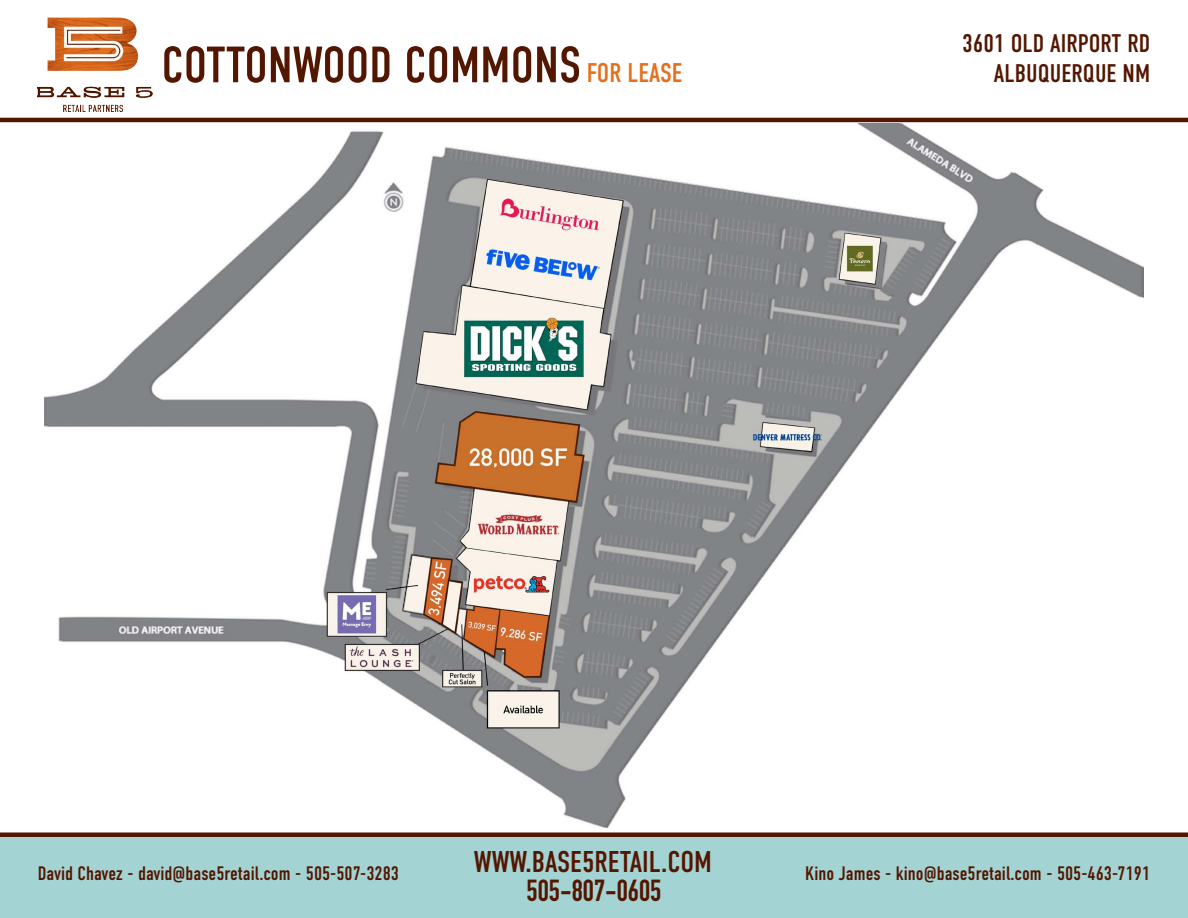
<style>
.page{position:relative;width:1188px;height:918px;background:#fff}
.page>*{position:absolute;margin:0;border:0;box-sizing:border-box;transform-origin:0 0}
.t1{font:51px "DIN Condensed";color:#531600}
.t2{font:30px "DIN Condensed";color:#531600}
.t3{font:700 30px "DIN Condensed";color:#531600}
.t4{font:25.5px/30.6px "DIN Condensed";color:#531600;text-align:right}
.t5{font:19.5px "DIN Condensed";color:#531600}
.s1{font-size:27px;color:#e4701e}
</style>
<div class="page">
<img style="left:38px;top:17px;width:114px;height:95px">
<hr style="left:0;top:118px;width:1188px;height:4px;background:#531600">
<div style="left:0;top:832px;width:1188px;height:5px;background:#531600"></div>
<div style="left:0;top:837px;width:1188px;height:81px;background:#a3d3d3"></div>
<img style="left:44px;top:124px;width:1100px;height:704px">
<h1 class="t1" style="left:161px;top:36px;width:523px">COTTONWOOD COMMONS <span class="s1">FOR LEASE</span></h1>
<h3 class="t4" style="left:962px;top:28px;width:190px">3601 OLD AIRPORT RD<br>ALBUQUERQUE NM</h3>
<p class="t5" style="left:38px;top:862px;width:363px">David Chavez - david@base5retail.com - 505-507-3283</p>
<h2 class="t2" style="left:474px;top:845px;width:240px">WWW.BASE5RETAIL.COM</h2>
<h2 class="t3" style="left:527px;top:870px;width:136px">505-807-0605</h2>
<p class="t5" style="left:805px;top:863px;width:347px">Kino James - kino@base5retail.com - 505-463-7191</p>
</div>
